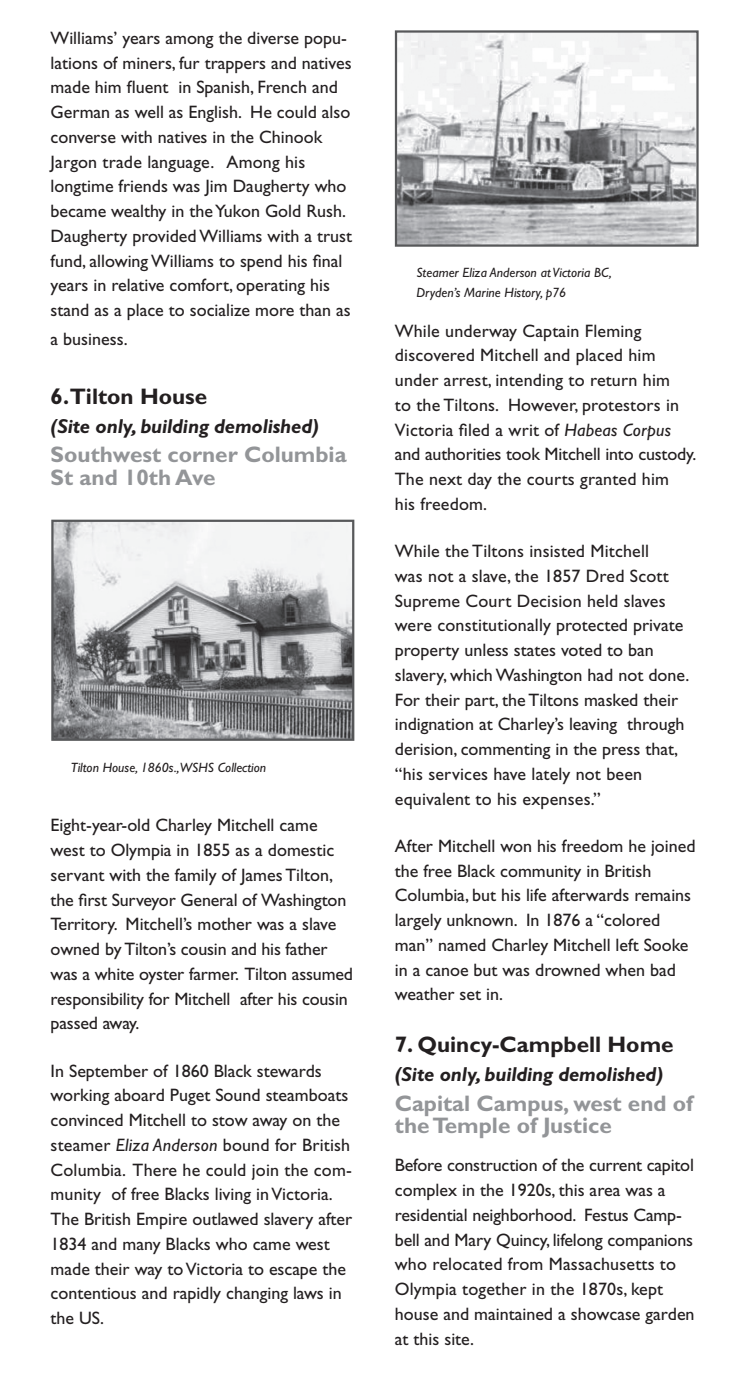
<style>
.page{position:relative;width:729px;height:1377px;background:#fff}
.page>*{position:absolute;margin:0;border:0;box-sizing:border-box;transform-origin:0 0}
.t1{font:700 22.5px/22.5px "Gill Sans";color:#939598}
.t2{font:700 22.5px "Gill Sans";color:#231f20}
.t3{font:italic 700 20.25px "Gill Sans";letter-spacing:-.01em;color:#231f20}
.t4{font:18px/24.8px "Gill Sans";color:#231f20}
.t5{font:italic 13.5px/20.2px "Gill Sans";color:#231f20}
.s1{font-style:italic}
</style>
<div class="page">
<img style="left:54px;top:523px;width:297px;height:215px">
<div style="left:51px;top:520px;width:303px;height:221px;border:2px solid #57585a"></div>
<img style="left:398px;top:33px;width:298px;height:211px">
<div style="left:395px;top:30px;width:304px;height:217px;border:2px solid #57585a"></div>
<p class="t4" style="left:51px;top:26px;width:303px">Williams’ years among the diverse popu&shy;lations of miners, fur trappers and natives made him fluent in Spanish, French and German as well as English. He could also converse with natives in the Chinook Jargon trade language. Among his longtime friends was Jim Daugherty who became wealthy in the Yukon Gold Rush.<br>Daugherty provided Williams with a trust fund, allowing Williams to spend his final years in relative comfort, operating his stand as a place to socialize more than as</p>
<p class="t4" style="left:51px;top:327px;width:78px">a business.</p>
<p class="t2" style="left:51px;top:383px;width:158px">6.Tilton House</p>
<p class="t3" style="left:51px;top:415px;width:270px">(Site only, building demolished)</p>
<p class="t1" style="left:51px;top:443px;width:298px">Southwest corner Columbia<br>St and 10th Ave</p>
<p class="t5" style="left:71px;top:757px;width:197px">Tilton House, 1860s.,WSHS Collection</p>
<p class="t4" style="left:51px;top:813px;width:304px">Eight-year-old Charley Mitchell came west to Olympia in 1855 as a domestic servant with the family of James Tilton, the first Surveyor General of Washington Territory. Mitchell’s mother was a slave owned by Tilton’s cousin and his father was a white oyster farmer. Tilton assumed responsibility for Mitchell after his cousin passed away.</p>
<p class="t4" style="left:51px;top:1058px;width:303px">In September of 1860 Black stewards working aboard Puget Sound steamboats convinced Mitchell to stow away on the steamer <span class="s1">Eliza Anderson</span> bound for British Columbia. There he could join the com&shy;munity of free Blacks living in Victoria.<br>The British Empire outlawed slavery after 1834 and many Blacks who came west made their way to Victoria to escape the contentious and rapidly changing laws in the US.</p>
<p class="t5" style="left:416px;top:263px;width:197px">Steamer Eliza Anderson at Victoria BC,<br>Dryden’s Marine History, p76</p>
<p class="t4" style="left:395px;top:318px;width:303px">While underway Captain Fleming discovered Mitchell and placed him under arrest, intending to return him<br>to the Tiltons. However, protestors in Victoria filed a writ of <span class="s1">Habeas Corpus </span>and authorities took Mitchell into custody.<br>The next day the courts granted him<br>his freedom.</p>
<p class="t4" style="left:395px;top:539px;width:296px">While the Tiltons insisted Mitchell<br>was not a slave, the 1857 Dred Scott Supreme Court Decision held slaves were constitutionally protected private property unless states voted to ban slavery, which Washington had not done.<br>For their part, the Tiltons masked their indignation at Charley’s leaving through derision, commenting in the press that, “his services have lately not been equivalent to his expenses.”</p>
<p class="t4" style="left:395px;top:833px;width:302px">After Mitchell won his freedom he joined the free Black community in British Columbia, but his life afterwards remains largely unknown. In 1876 a “colored man” named Charley Mitchell left Sooke in a canoe but was drowned when bad weather set in.</p>
<p class="t2" style="left:395px;top:1031px;width:280px">7. Quincy-Campbell Home</p>
<p class="t3" style="left:395px;top:1063px;width:270px">(Site only, building demolished)</p>
<p class="t1" style="left:395px;top:1092px;width:300px">Capital Campus, west end of the Temple of Justice</p>
<p class="t4" style="left:395px;top:1153px;width:301px">Before construction of the current capitol complex in the 1920s, this area was a residential neighborhood. Festus Camp&shy;bell and Mary Quincy, lifelong companions who relocated from Massachusetts to Olympia together in the 1870s, kept house and maintained a showcase garden at this site.</p>
</div>
